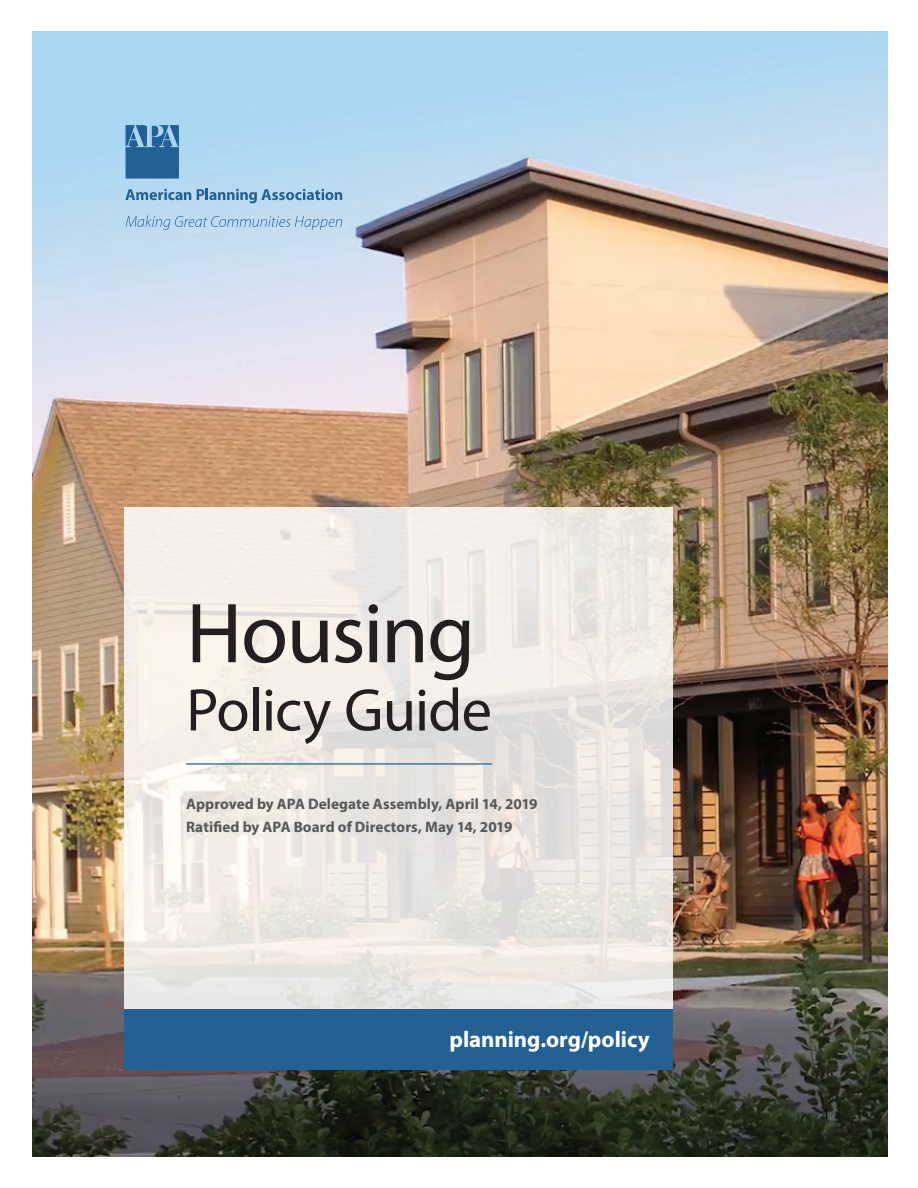
<style>
.page{position:relative;width:918px;height:1188px;background:#fff}
.page>*{position:absolute;margin:0;border:0;box-sizing:border-box;transform-origin:0 0}
.t1{font:85.95px "Myriad Pro";letter-spacing:-.025em;color:#231f20}
.t2{font:60.6px "Myriad Pro";letter-spacing:-.015em;color:#231f20}
.t3{font:700 22.8px "Myriad Pro";letter-spacing:-.005em;color:#fff}
.t4{font:700 15.15px/22.8px "Myriad Pro";letter-spacing:.005em;color:#57585a}
</style>
<div class="page">
<img style="left:32px;top:32px;width:855px;height:1125px">
<svg style="left:124px;top:507px;width:549px;height:502px;background:#ede9e4"></svg>
<hr style="left:186px;top:763px;width:306px;height:2px;background:#236194">
<div style="left:124px;top:1010px;width:549px;height:60px;background:#236194"></div>
<svg style="left:126px;top:125px;width:53px;height:54px;background:#3873a2"></svg>
<svg style="left:125px;top:215px;width:217px;height:15px;background:#accce5"></svg>
<svg style="left:125px;top:189px;width:66px;height:11px"></svg>
<svg style="left:197px;top:189px;width:145px;height:14px;background:#85afd0"></svg>
<h1 class="t1" style="left:186px;top:580px;width:290px">Housing</h1>
<h2 class="t2" style="left:186px;top:673px;width:307px">Policy Guide</h2>
<p class="t4" style="left:186px;top:792px;width:353px">Approved by APA Delegate Assembly, April 14, 2019<br>Ratified by APA Board of Directors, May 14, 2019</p>
<h3 class="t3" style="left:449px;top:1024px;width:202px">planning.org/policy</h3>
</div>
